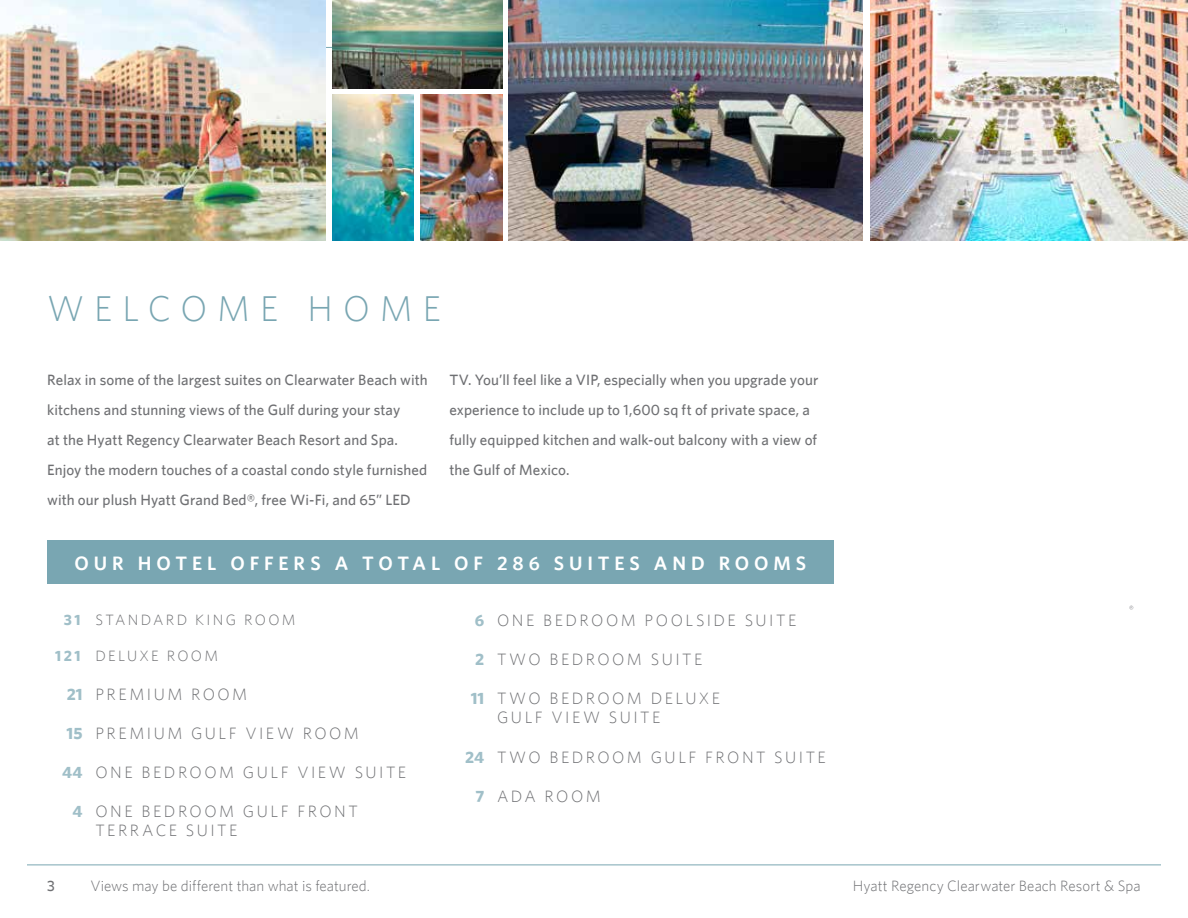
<style>
.page{position:relative;width:1188px;height:918px;background:#fff}
.page>*{position:absolute;margin:0;border:0;box-sizing:border-box;transform-origin:0 0}
.t1{font:300 36px "Whitney";letter-spacing:.275em;color:#79a6b2}
.t2{font:600 19.5px "Whitney";letter-spacing:.25em;color:#fff}
.t3{font:300 16.5px/19.5px "Whitney";letter-spacing:.15em;color:#6f7073}
.t4{font:500 15px/30px "Whitney";letter-spacing:.005em;color:#6f7073}
.t5{font:300 15px "Whitney";letter-spacing:.005em;color:#6f7073}
.t6{font:300 15px "Whitney";letter-spacing:.155em;color:#6f7073}
.t7{font:300 15px "Whitney";letter-spacing:.15em;color:#6f7073}
.s1{font-weight:700;color:#a0bfc8}
</style>
<div class="page">
<hr style="left:27px;top:865px;width:1134px;height:1px;background:#79a6b2">
<hr style="left:47px;top:47px;width:416px;height:1px;background:#79a6b2">
<img style="left:509px;top:0;width:354px;height:240px">
<img style="left:332px;top:95px;width:82px;height:145px">
<img style="left:421px;top:95px;width:81px;height:145px">
<img style="left:332px;top:0;width:170px;height:88px">
<img style="left:0;top:0;width:325px;height:240px">
<img style="left:870px;top:0;width:318px;height:240px">
<div style="left:47px;top:541px;width:786px;height:43px;background:#79a6b2"></div>
<svg style="left:1129px;top:606px;width:4px;height:4px"></svg>
<h1 class="t1" style="left:47px;top:287px;width:395px">WELCOME HOME</h1>
<p class="t4" style="left:47px;top:365px;width:382px">Relax in some of the largest suites on Clearwater Beach with kitchens and stunning views of the Gulf during your stay<br>at the Hyatt Regency Clearwater Beach Resort and Spa.<br>Enjoy the modern touches of a coastal condo style furnished with our plush Hyatt Grand Bed®, free Wi-Fi, and 65” LED</p>
<p class="t4" style="left:449px;top:365px;width:371px">TV. You’ll feel like a VIP, especially when you upgrade your experience to include up to 1,600 sq ft of private space, a fully equipped kitchen and walk-out balcony with a view of the Gulf of Mexico.</p>
<h2 class="t2" style="left:74px;top:552px;width:733px">OUR HOTEL OFFERS A TOTAL OF 286 SUITES AND ROOMS</h2>
<p class="t6" style="left:64px;top:611px;width:233px"><span class="s1">31</span> STANDARD KING ROOM</p>
<p class="t7" style="left:55px;top:647px;width:164px"><span class="s1">121</span> DELUXE ROOM</p>
<p class="t3" style="left:67px;top:684px;width:182px"><span class="s1">21</span> PREMIUM ROOM</p>
<p class="t3" style="left:67px;top:723px;width:294px"><span class="s1">15</span> PREMIUM GULF VIEW ROOM</p>
<p class="t3" style="left:62px;top:762px;width:346px"><span class="s1">44</span> ONE BEDROOM GULF VIEW SUITE</p>
<p class="t3" style="left:95px;top:801px;width:264px;text-indent:-23px"><span class="s1">4</span> ONE BEDROOM GULF FRONT<br>TERRACE SUITE</p>
<p class="t3" style="left:475px;top:610px;width:323px"><span class="s1">6</span> ONE BEDROOM POOLSIDE SUITE</p>
<p class="t3" style="left:475px;top:649px;width:229px"><span class="s1">2</span> TWO BEDROOM SUITE</p>
<p class="t3" style="left:497px;top:688px;width:225px;text-indent:-26px"><span class="s1">11</span> TWO BEDROOM DELUXE<br>GULF VIEW SUITE</p>
<p class="t3" style="left:465px;top:747px;width:362px"><span class="s1">24</span> TWO BEDROOM GULF FRONT SUITE</p>
<p class="t3" style="left:475px;top:786px;width:127px"><span class="s1">7</span> ADA ROOM</p>
<p class="t4" style="left:47px;top:870px;width:9px">3</p>
<p class="t5" style="left:90px;top:877px;width:281px">Views may be different than what is featured.</p>
<p class="t5" style="left:853px;top:877px;width:289px">Hyatt Regency Clearwater Beach Resort &amp; Spa</p>
</div>
